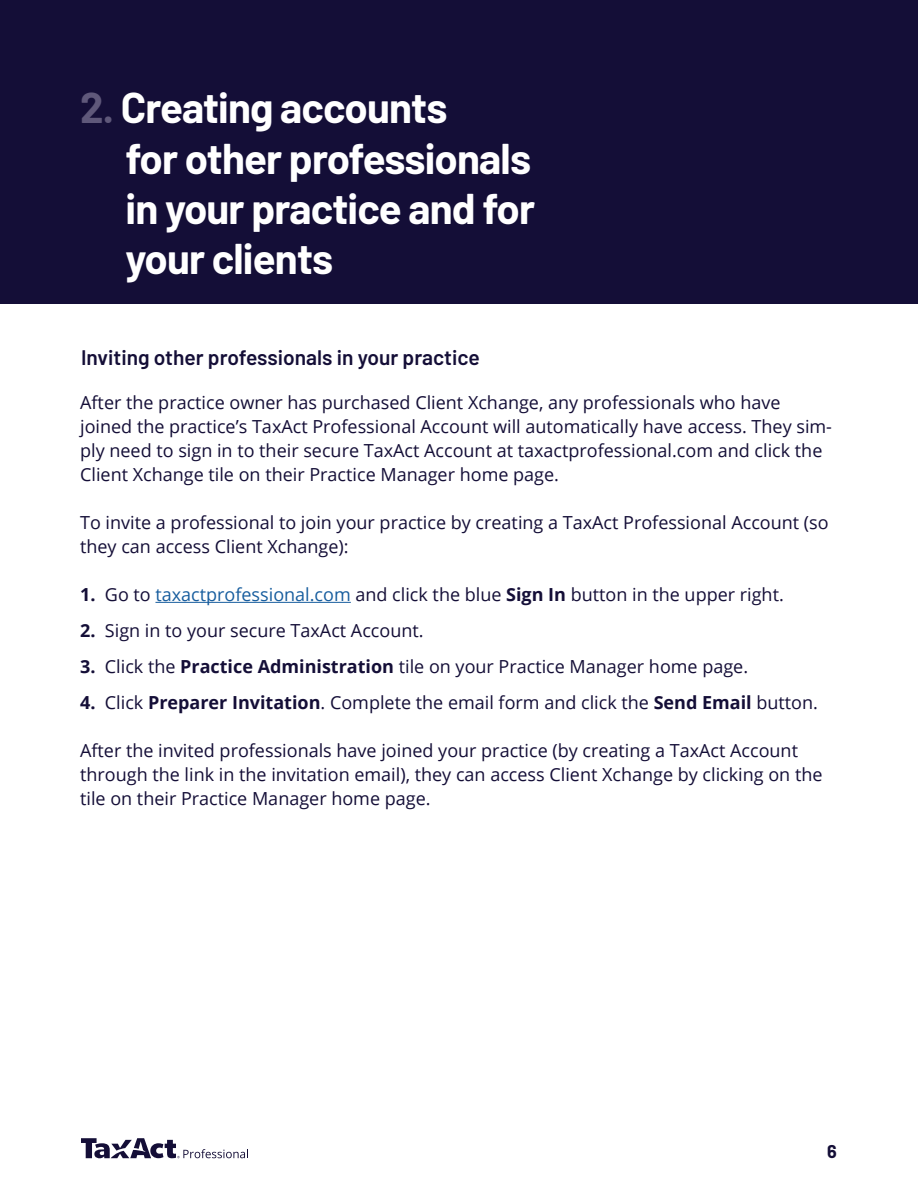
<style>
.page{position:relative;width:918px;height:1188px;background:#fff}
.page>*{position:absolute;margin:0;border:0;box-sizing:border-box;transform-origin:0 0}
.t1{font:700 42px/50.4px "Barlow";letter-spacing:-.02em;color:#fff}
.t2{font:600 21px "Barlow";color:#140e37}
.t3{font:18px/24px "Open Sans";color:#140e37}
.t4{font:700 18px "Barlow";color:#140e37}
.s1{color:#5f587a}
.s2{font-weight:700}
.s3{color:#175d9e}
</style>
<div class="page">
<svg style="left:81px;top:1138px;width:167px;height:20px"></svg>
<div style="left:0;top:0;width:918px;height:303px;background:#140e37"></div>
<hr style="left:155px;top:602px;width:196px;height:1px;background:#175d9e">
<h1 class="t1" style="left:126px;top:80px;width:411px;text-indent:-45px"><span class="s1">2.</span> Creating accounts<br>for other professionals in your practice and for your clients</h1>
<p class="t2" style="left:81px;top:342px;width:400px">Inviting other professionals in your practice</p>
<p class="t3" style="left:80px;top:390px;width:753px">After the practice owner has purchased Client Xchange, any professionals who have joined the practice’s TaxAct Professional Account will automatically have access. They sim&shy;ply need to sign in to their secure TaxAct Account at taxactprofessional.com and click the Client Xchange tile on their Practice Manager home page.</p>
<p class="t3" style="left:80px;top:510px;width:750px">To invite a professional to join your practice by creating a TaxAct Professional Account (so they can access Client Xchange):</p>
<p class="t3" style="left:80px;top:582px;width:705px"><span class="s2">1.</span> Go to <span class="s3">taxactprofessional.com</span> and click the blue <span class="s2">Sign In</span> button in the upper right.</p>
<p class="t3" style="left:80px;top:618px;width:345px"><span class="s2">2.</span> Sign in to your secure TaxAct Account.</p>
<p class="t3" style="left:80px;top:654px;width:670px"><span class="s2">3.</span> Click the <span class="s2">Practice Administration</span> tile on your Practice Manager home page.</p>
<p class="t3" style="left:80px;top:690px;width:739px"><span class="s2">4.</span> Click <span class="s2">Preparer Invitation</span>. Complete the email form and click the <span class="s2">Send Email</span> button.</p>
<p class="t3" style="left:80px;top:738px;width:744px">After the invited professionals have joined your practice (by creating a TaxAct Account through the link in the invitation email), they can access Client Xchange by clicking on the tile on their Practice Manager home page.</p>
<p class="t4" style="left:827px;top:1139px;width:11px">6</p>
</div>
